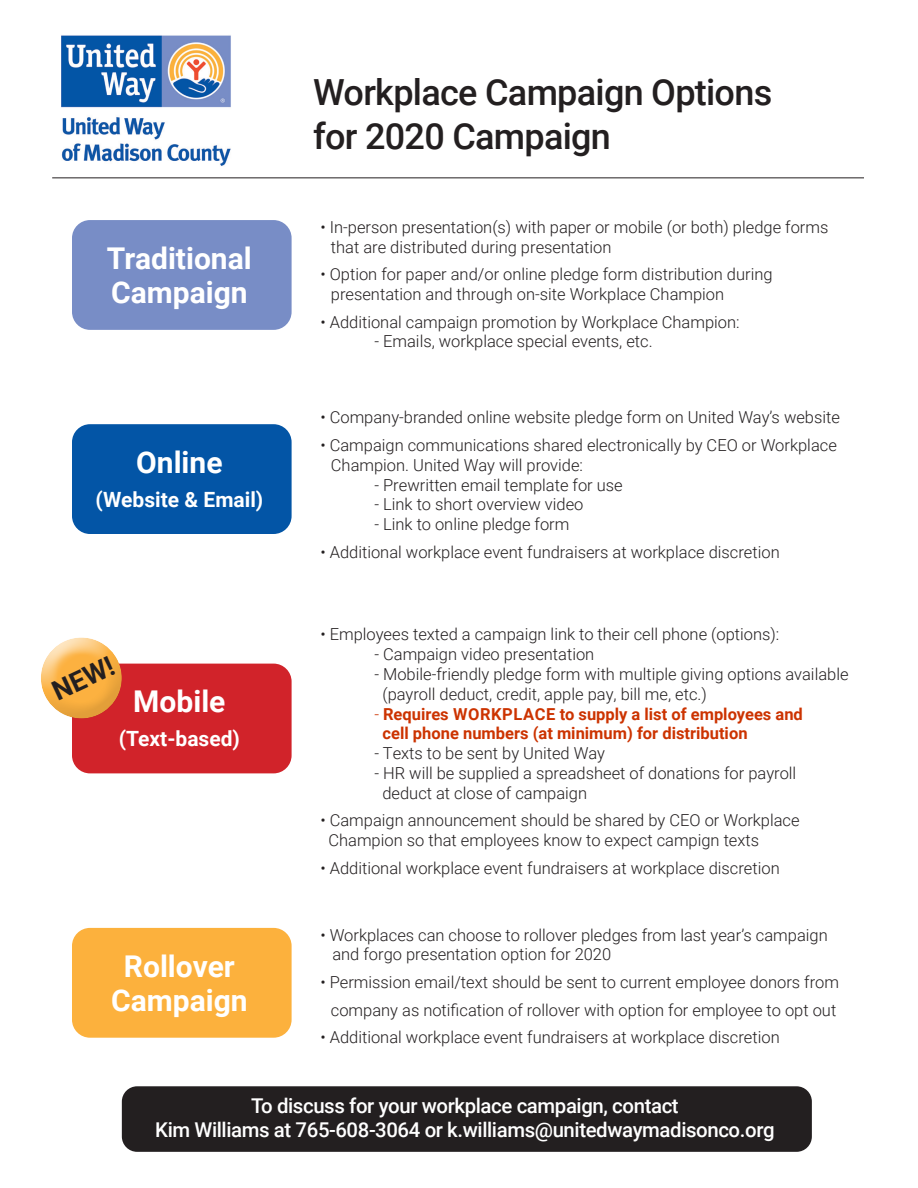
<style>
.page{position:relative;width:918px;height:1188px;background:#fff}
.page>*{position:absolute;margin:0;border:0;box-sizing:border-box;transform-origin:0 0}
.t1{font:500 36px "Roboto";letter-spacing:-.02em;color:#231f20}
.t2{font:700 30px/34.2px "Roboto";color:#fff}
.t3{font:700 27px "Roboto";color:#231f20}
.t4{font:700 21px "Roboto";color:#fff}
.t5{font:500 20.4px "Roboto";letter-spacing:-.02em;color:#fff}
.t6{font:300 16.5px/19.8px "Roboto";color:#231f20}
.t7{font:700 16.5px/19.8px "Roboto";color:#c30}
.s1{font-weight:300}
</style>
<div class="page">
<div style="left:122px;top:1086px;width:690px;height:66px;background:#231f20;border-radius:15px"></div>
<div style="left:72px;top:220px;width:220px;height:110px;background:#788dc6;border-radius:18px"></div>
<img style="left:61px;top:35px;width:170px;height:131px">
<hr style="left:52px;top:177px;width:812px;height:1px;background:#231f20">
<div style="left:72px;top:424px;width:220px;height:110px;background:#0355a6;border-radius:18px"></div>
<div style="left:72px;top:664px;width:220px;height:109px;background:#d1232a;border-radius:18px"></div>
<div style="left:72px;top:928px;width:220px;height:110px;background:#fcb13d;border-radius:18px"></div>
<div style="left:39px;top:636px;width:84px;height:56px;background:#fff;opacity:.75"></div>
<div style="left:39px;top:649px;width:84px;height:71px;background:#231f20;opacity:.12"></div>
<p class="t2" style="left:107px;top:240px;width:146px">Traditional<br>Campaign</p>
<p class="t2" style="left:136px;top:444px;width:88px">Online</p>
<p class="t4" style="left:95px;top:485px;width:169px">(Website &amp; Email)</p>
<p class="t3" style="left:46px;top:675px;width:67px;rotate:-25deg">NEW!</p>
<p class="t2" style="left:133px;top:683px;width:94px">Mobile</p>
<p class="t4" style="left:119px;top:724px;width:123px">(Text-based)</p>
<p class="t2" style="left:124px;top:948px;width:112px">Rollover</p>
<p class="t2" style="left:111px;top:982px;width:138px">Campaign</p>
<p class="t1" style="left:313px;top:67px;width:461px">Workplace Campaign Options</p>
<p class="t1" style="left:313px;top:111px;width:299px">for 2020 Campaign</p>
<p class="t6" style="left:331px;top:216px;width:499px;text-indent:-10px">• In-person presentation(s) with paper or mobile (or both) pledge forms that are distributed during presentation</p>
<p class="t6" style="left:331px;top:264px;width:443px;text-indent:-10px">• Option for paper and/or online pledge form distribution during presentation and through on-site Workplace Champion</p>
<p class="t6" style="left:320px;top:311px;width:421px">• Additional campaign promotion by Workplace Champion:</p>
<p class="t6" style="left:374px;top:331px;width:280px">- Emails, workplace special events, etc.</p>
<p class="t6" style="left:320px;top:407px;width:521px">• Company-branded online website pledge form on United Way’s website</p>
<p class="t6" style="left:331px;top:435px;width:507px;text-indent:-10px">• Campaign communications shared electronically by CEO or Workplace<br>Champion. United Way will provide:</p>
<p class="t6" style="left:374px;top:474px;width:250px">- Prewritten email template for use</p>
<p class="t6" style="left:374px;top:494px;width:211px">- Link to short overview video</p>
<p class="t6" style="left:374px;top:514px;width:197px">- Link to online pledge form</p>
<p class="t6" style="left:320px;top:542px;width:461px">• Additional workplace event fundraisers at workplace discretion</p>
<p class="t6" style="left:320px;top:624px;width:460px">• Employees texted a campaign link to their cell phone (options):</p>
<p class="t6" style="left:374px;top:644px;width:221px">- Campaign video presentation</p>
<p class="t6" style="left:382px;top:664px;width:468px;text-indent:-8px">- Mobile-friendly pledge form with multiple giving options available (payroll deduct, credit, apple pay, bill me, etc.)</p>
<p class="t7" style="left:383px;top:703px;width:422px;text-indent:-8px"><span class="s1">-</span> Requires WORKPLACE to supply a list of employees and cell phone numbers (at minimum) for distribution</p>
<p class="t6" style="left:374px;top:743px;width:232px">- Texts to be sent by United Way</p>
<p class="t6" style="left:382px;top:763px;width:415px;text-indent:-8px">- HR will be supplied a spreadsheet of donations for payroll deduct at close of campaign</p>
<p class="t6" style="left:320px;top:810px;width:481px">• Campaign announcement should be shared by CEO or Workplace</p>
<p class="t6" style="left:328px;top:830px;width:432px">Champion so that employees know to expect campign texts</p>
<p class="t6" style="left:320px;top:857px;width:461px">• Additional workplace event fundraisers at workplace discretion</p>
<p class="t6" style="left:320px;top:924px;width:509px">• Workplaces can choose to rollover pledges from last year’s campaign</p>
<p class="t6" style="left:332px;top:944px;width:280px">and forgo presentation option for 2020</p>
<p class="t6" style="left:320px;top:968px;width:520px;line-height:27.6px;text-align:center">• Permission email/text should be sent to current employee donors from company as notification of rollover with option for employee to opt out</p>
<p class="t6" style="left:320px;top:1027px;width:461px">• Additional workplace event fundraisers at workplace discretion</p>
<p class="t5" style="left:251px;top:1091px;width:429px">To discuss for your workplace campaign, contact</p>
<p class="t5" style="left:155px;top:1116px;width:621px">Kim Williams at 765-608-3064 or k.williams@unitedwaymadisonco.org</p>
</div>
